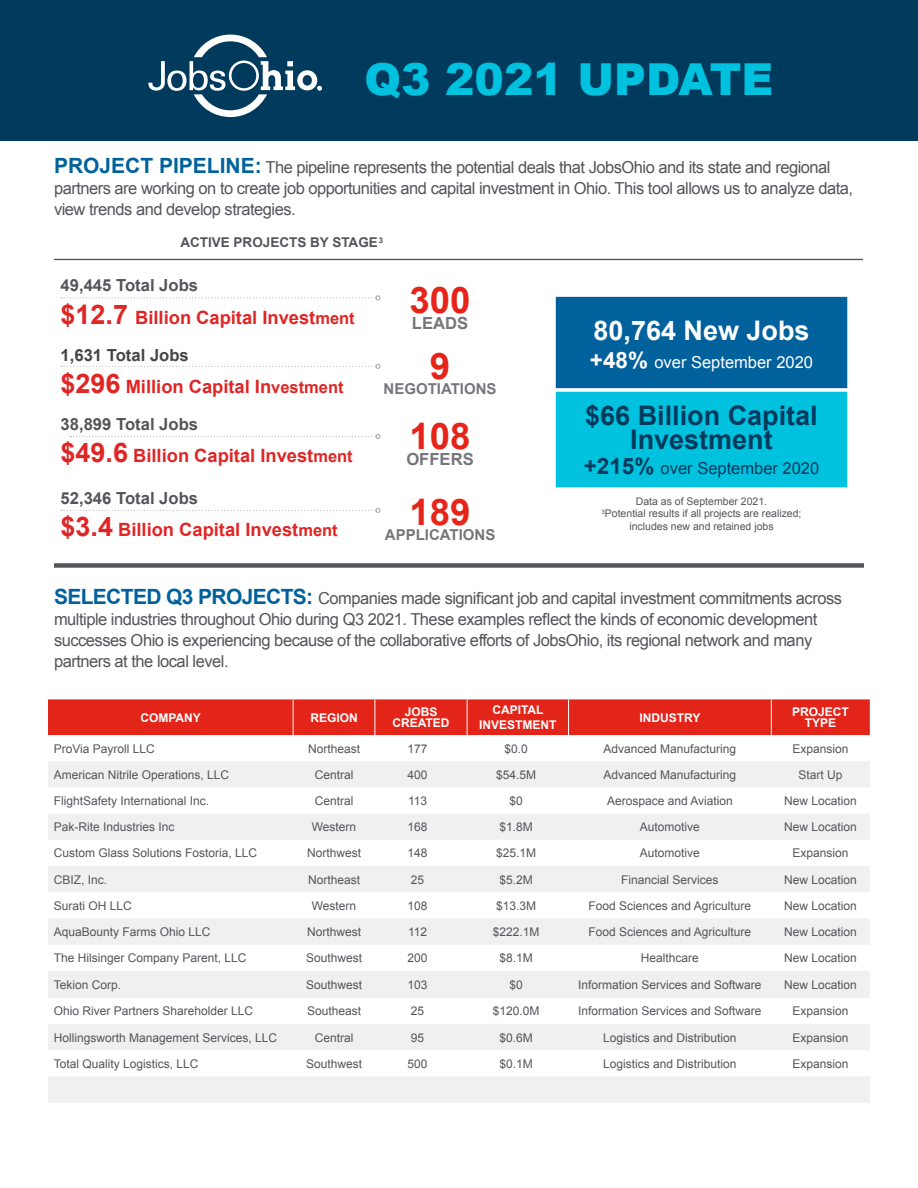
<style>
.page{position:relative;width:918px;height:1188px;background:#fff}
.page>*{position:absolute;margin:0;border:0;box-sizing:border-box;transform-origin:0 0}
.t1{font:900 44.1px "Arial";color:#00c2df}
.H1_-_Headline{font:700 36.6px "Arial";color:#e72419}
.t2{font:700 27px/24px "Arial";color:#003a5d;text-align:center}
.t3{font:700 27px "Arial";color:#fff}
.t4{font:700 18.3px "Arial";color:#e02525}
.t5{font:700 16.65px "Arial";color:#54555a}
.t6{font:700 16.65px "Arial";color:#53555a}
.t7{font:700 16.65px "Arial";color:#454547}
.H1_-_Headline-2{font:700 16.65px "Arial";color:#75767a}
.t8{font:16.5px/21px "Arial";letter-spacing:-.03em;color:#54555a}
.t9{font:16.5px "Arial";color:#003a5d}
.t10{font:16.5px "Arial";color:#fff}
.H1_-_Headline-3{font:700 15px "Arial";color:#75767a}
.H1_-_Headline-4{font:700 13.5px "Arial";color:#54555a}
.t11{font:12px "Arial";color:#54555a}
.t12{font:700 12px/11.7px "Arial";color:#fff;text-align:center}
.Body_copy{font:10.5px/12.6px "Arial";color:#54555a;text-align:center}
.s1{font-weight:700;font-size:21px;color:#00619c}
.s2{font-size:27px}
.s3{font-size:16.5px}
.s4{font-weight:700;font-size:22.5px}
</style>
<div class="page">
<div style="left:554px;top:295px;width:295px;height:95px;background:#00619c;border:2px solid #fff"></div>
<div style="left:554px;top:390px;width:295px;height:99px;background:#00c2df;border:2px solid #fff"></div>
<div style="left:48px;top:699px;width:822px;height:36px;background:#e32419"></div>
<svg style="left:48px;top:761px;width:822px;height:183px;fill:#f0f0f0"></svg>
<div style="left:48px;top:971px;width:822px;height:27px;background:#f0f0f0"></div>
<svg style="left:48px;top:1024px;width:822px;height:78px;fill:#f0f0f0"></svg>
<hr style="left:293px;top:699px;width:1px;height:36px;background:#fff">
<hr style="left:375px;top:699px;width:1px;height:36px;background:#fff">
<hr style="left:467px;top:699px;width:1px;height:36px;background:#fff">
<hr style="left:568px;top:699px;width:1px;height:36px;background:#fff">
<hr style="left:771px;top:699px;width:1px;height:36px;background:#fff">
<svg style="left:61px;top:295px;width:319px;height:5px"></svg>
<svg style="left:61px;top:364px;width:319px;height:5px"></svg>
<svg style="left:70px;top:434px;width:310px;height:5px"></svg>
<svg style="left:61px;top:508px;width:319px;height:5px"></svg>
<div style="left:54px;top:563px;width:810px;height:5px;background:#54555a"></div>
<hr style="left:54px;top:259px;width:809px;height:1px;background:#54555a">
<div style="left:0;top:0;width:918px;height:140px;background:#003a5d"></div>
<svg style="left:148px;top:35px;width:174px;height:82px"></svg>
<p class="t1" style="left:364px;top:48px;width:410px">Q3 2021 UPDATE</p>
<p class="t8" style="left:54px;top:157px;width:801px"><span class="s1">PROJECT PIPELINE:</span> The pipeline represents the potential deals that JobsOhio and its state and regional partners are working on to create job opportunities and capital investment in Ohio. This tool allows us to analyze data, view trends and develop strategies.</p>
<p class="H1_-_Headline-4" style="left:180px;top:233px;width:204px">ACTIVE PROJECTS BY STAGE<sup>3</sup></p>
<p class="t6" style="left:61px;top:275px;width:139px">49,445 Total Jobs</p>
<p class="t4" style="left:61px;top:305px;width:296px"><span class="s2">$12.7</span> Billion Capital Invest<span class="s3">ment</span></p>
<p class="t7" style="left:61px;top:344px;width:130px">1,631 Total Jobs</p>
<p class="t4" style="left:61px;top:374px;width:285px"><span class="s2">$296</span> Million Capital In<span class="s3">vestment</span></p>
<p class="t5" style="left:61px;top:413px;width:139px">38,899 Total Jobs</p>
<p class="t4" style="left:61px;top:444px;width:294px"><span class="s2">$49.6</span> Billion Capital Invest<span class="s3">ment</span></p>
<p class="t5" style="left:61px;top:487px;width:139px">52,346 Total Jobs</p>
<p class="t4" style="left:61px;top:518px;width:279px"><span class="s2">$3.4</span> Billion Capital Invest<span class="s3">ment</span></p>
<p class="H1_-_Headline" style="left:410px;top:276px;width:63px">300</p>
<p class="H1_-_Headline-2" style="left:412px;top:312px;width:58px">LEADS</p>
<p class="H1_-_Headline" style="left:430px;top:342px;width:22px">9</p>
<p class="H1_-_Headline-3" style="left:384px;top:378px;width:115px">NEGOTIATIONS</p>
<p class="H1_-_Headline" style="left:410px;top:412px;width:63px">108</p>
<p class="H1_-_Headline-2" style="left:406px;top:448px;width:69px">OFFERS</p>
<p class="H1_-_Headline" style="left:410px;top:488px;width:63px">189</p>
<p class="H1_-_Headline-3" style="left:385px;top:525px;width:112px">APPLICATIONS</p>
<p class="t3" style="left:593px;top:313px;width:218px">80,764 New Jobs</p>
<p class="t10" style="left:590px;top:351px;width:225px"><span class="s4">+48%</span> over September 2020</p>
<p class="t2" style="left:585px;top:404px;width:234px">$66 Billion Capital<br>Investment</p>
<p class="t9" style="left:584px;top:457px;width:237px"><span class="s4">+215%</span> over September 2020</p>
<p class="Body_copy" style="left:636px;top:495px;width:133px">Data as of September 2021.</p>
<p class="Body_copy" style="left:601px;top:507px;width:202px"><sup>3</sup>Potential results if all projects are realized; includes new and retained jobs</p>
<p class="t8" style="left:54px;top:588px;width:790px"><span class="s1">SELECTED Q3 PROJECTS:</span> Companies made significant job and capital investment commitments across multiple industries throughout Ohio during Q3 2021. These examples reflect the kinds of economic development successes Ohio is experiencing because of the collaborative efforts of JobsOhio, its regional network and many partners at the local level.</p>
<p class="t12" style="left:140px;top:712px;width:62px">COMPANY</p>
<p class="t12" style="left:310px;top:712px;width:49px">REGION</p>
<p class="t12" style="left:392px;top:706px;width:59px">JOBS<br>CREATED</p>
<p class="t12" style="left:479px;top:703px;width:79px;line-height:14.5px">CAPITAL<br>INVESTMENT</p>
<p class="t12" style="left:640px;top:712px;width:62px">INDUSTRY</p>
<p class="t12" style="left:792px;top:706px;width:58px">PROJECT<br>TYPE</p>
<p class="t11" style="left:54px;top:740px;width:103px">ProVia Payroll LLC</p>
<p class="t11" style="left:308px;top:740px;width:54px">Northeast</p>
<p class="t11" style="left:408px;top:740px;width:22px">177</p>
<p class="t11" style="left:504px;top:740px;width:25px">$0.0</p>
<p class="t11" style="left:604px;top:740px;width:134px">Advanced Manufacturing</p>
<p class="t11" style="left:793px;top:740px;width:58px">Expansion</p>
<p class="t11" style="left:54px;top:767px;width:177px">American Nitrile Operations, LLC</p>
<p class="t11" style="left:315px;top:767px;width:40px">Central</p>
<p class="t11" style="left:408px;top:767px;width:22px">400</p>
<p class="t11" style="left:496px;top:767px;width:42px">$54.5M</p>
<p class="t11" style="left:604px;top:767px;width:134px">Advanced Manufacturing</p>
<p class="t11" style="left:799px;top:767px;width:46px">Start Up</p>
<p class="t11" style="left:54px;top:793px;width:157px">FlightSafety International Inc.</p>
<p class="t11" style="left:315px;top:793px;width:40px">Central</p>
<p class="t11" style="left:408px;top:793px;width:21px">113</p>
<p class="t11" style="left:509px;top:793px;width:15px">$0</p>
<p class="t11" style="left:607px;top:793px;width:127px">Aerospace and Aviation</p>
<p class="t11" style="left:784px;top:793px;width:74px">New Location</p>
<p class="t11" style="left:54px;top:819px;width:122px">Pak-Rite Industries Inc</p>
<p class="t11" style="left:312px;top:819px;width:46px">Western</p>
<p class="t11" style="left:408px;top:819px;width:22px">168</p>
<p class="t11" style="left:499px;top:819px;width:35px">$1.8M</p>
<p class="t11" style="left:640px;top:819px;width:62px">Automotive</p>
<p class="t11" style="left:784px;top:819px;width:74px">New Location</p>
<p class="t11" style="left:54px;top:845px;width:205px">Custom Glass Solutions Fostoria, LLC</p>
<p class="t11" style="left:307px;top:845px;width:56px">Northwest</p>
<p class="t11" style="left:408px;top:845px;width:22px">148</p>
<p class="t11" style="left:496px;top:845px;width:42px">$25.1M</p>
<p class="t11" style="left:640px;top:845px;width:62px">Automotive</p>
<p class="t11" style="left:793px;top:845px;width:58px">Expansion</p>
<p class="t11" style="left:54px;top:871px;width:55px">CBIZ, Inc.</p>
<p class="t11" style="left:308px;top:871px;width:54px">Northeast</p>
<p class="t11" style="left:411px;top:871px;width:15px">25</p>
<p class="t11" style="left:499px;top:871px;width:35px">$5.2M</p>
<p class="t11" style="left:621px;top:871px;width:99px">Financial Services</p>
<p class="t11" style="left:784px;top:871px;width:74px">New Location</p>
<p class="t11" style="left:54px;top:898px;width:80px">Surati OH LLC</p>
<p class="t11" style="left:312px;top:898px;width:46px">Western</p>
<p class="t11" style="left:408px;top:898px;width:22px">108</p>
<p class="t11" style="left:496px;top:898px;width:42px">$13.3M</p>
<p class="t11" style="left:589px;top:898px;width:164px">Food Sciences and Agriculture</p>
<p class="t11" style="left:784px;top:898px;width:74px">New Location</p>
<p class="t11" style="left:54px;top:924px;width:158px">AquaBounty Farms Ohio LLC</p>
<p class="t11" style="left:307px;top:924px;width:56px">Northwest</p>
<p class="t11" style="left:408px;top:924px;width:21px">112</p>
<p class="t11" style="left:493px;top:924px;width:48px">$222.1M</p>
<p class="t11" style="left:589px;top:924px;width:164px">Food Sciences and Agriculture</p>
<p class="t11" style="left:784px;top:924px;width:74px">New Location</p>
<p class="t11" style="left:54px;top:950px;width:194px">The Hilsinger Company Parent, LLC</p>
<p class="t11" style="left:306px;top:950px;width:58px">Southwest</p>
<p class="t11" style="left:408px;top:950px;width:22px">200</p>
<p class="t11" style="left:499px;top:950px;width:35px">$8.1M</p>
<p class="t11" style="left:641px;top:950px;width:60px">Healthcare</p>
<p class="t11" style="left:784px;top:950px;width:74px">New Location</p>
<p class="t11" style="left:54px;top:977px;width:69px">Tekion Corp.</p>
<p class="t11" style="left:306px;top:977px;width:58px">Southwest</p>
<p class="t11" style="left:408px;top:977px;width:22px">103</p>
<p class="t11" style="left:509px;top:977px;width:15px">$0</p>
<p class="t11" style="left:578px;top:977px;width:185px">Information Services and Software</p>
<p class="t11" style="left:784px;top:977px;width:74px">New Location</p>
<p class="t11" style="left:54px;top:1003px;width:201px">Ohio River Partners Shareholder LLC</p>
<p class="t11" style="left:307px;top:1003px;width:56px">Southeast</p>
<p class="t11" style="left:411px;top:1003px;width:15px">25</p>
<p class="t11" style="left:493px;top:1003px;width:48px">$120.0M</p>
<p class="t11" style="left:578px;top:1003px;width:185px">Information Services and Software</p>
<p class="t11" style="left:793px;top:1003px;width:58px">Expansion</p>
<p class="t11" style="left:54px;top:1029px;width:225px">Hollingsworth Management Services, LLC</p>
<p class="t11" style="left:315px;top:1029px;width:40px">Central</p>
<p class="t11" style="left:411px;top:1029px;width:15px">95</p>
<p class="t11" style="left:499px;top:1029px;width:35px">$0.6M</p>
<p class="t11" style="left:603px;top:1029px;width:135px">Logistics and Distribution</p>
<p class="t11" style="left:793px;top:1029px;width:58px">Expansion</p>
<p class="t11" style="left:54px;top:1056px;width:146px">Total Quality Logistics, LLC</p>
<p class="t11" style="left:306px;top:1056px;width:58px">Southwest</p>
<p class="t11" style="left:408px;top:1056px;width:22px">500</p>
<p class="t11" style="left:499px;top:1056px;width:35px">$0.1M</p>
<p class="t11" style="left:603px;top:1056px;width:135px">Logistics and Distribution</p>
<p class="t11" style="left:793px;top:1056px;width:58px">Expansion</p>
</div>
